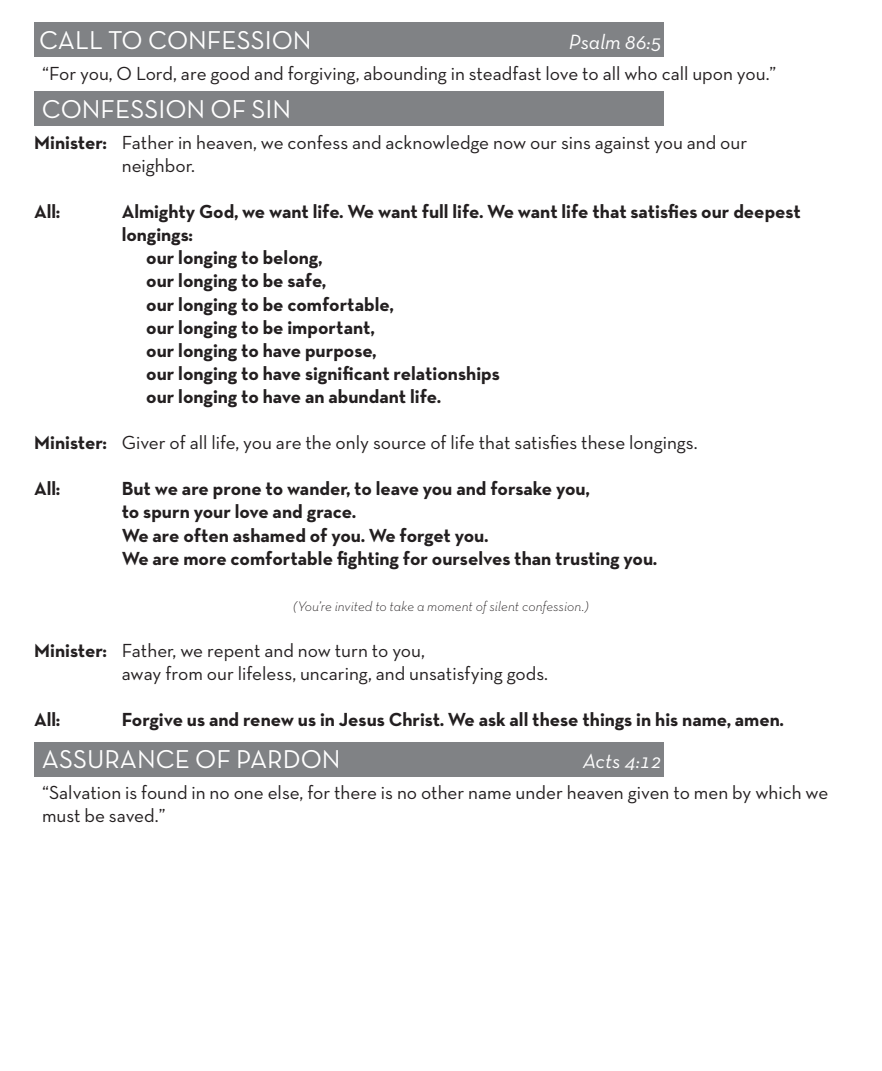
<style>
.page{position:relative;width:882px;height:1071px;background:#fff}
.page>*{position:absolute;margin:0;border:0;box-sizing:border-box;transform-origin:0 0}
.t1{font:26.25px "Neutra Text TF";color:#fff}
.t2{font:italic 21px "Neutra Text TF";color:#fff}
.MAIN_BOX_STYLE_1{font:700 19.25px/23.1px "Neutra Text TF";color:#231f20}
.MAIN_BOX_STYLE_1-2{font:19.25px/23.1px "Neutra Text TF";color:#231f20}
.MAIN_BOX_STYLE_1-3{font:italic 300 14px "Neutra Text TF";color:#231f20}
.s1{font-weight:700}
</style>
<div class="page">
<div style="left:34px;top:23px;width:630px;height:34px;background:#808285"></div>
<div style="left:34px;top:92px;width:630px;height:34px;background:#808285"></div>
<div style="left:34px;top:742px;width:630px;height:34px;background:#808285"></div>
<p class="t1" style="left:39px;top:24px;width:274px">CALL TO CONFESSION</p>
<p class="t2" style="left:569px;top:29px;width:94px">Psalm 86:5</p>
<p class="MAIN_BOX_STYLE_1-2" style="left:42px;top:62px;width:736px">“For you, O Lord, are good and forgiving, abounding in steadfast love to all who call upon you.”</p>
<p class="t1" style="left:42px;top:93px;width:251px">CONFESSION OF SIN</p>
<p class="MAIN_BOX_STYLE_1-2" style="left:122px;top:130px;width:627px;text-indent:-87px"><span class="s1">Minister:</span> Father in heaven, we confess and acknowledge now our sins against you and our neighbor.</p>
<p class="MAIN_BOX_STYLE_1" style="left:34px;top:200px;width:27px">All:</p>
<p class="MAIN_BOX_STYLE_1" style="left:122px;top:200px;width:680px">Almighty God, we want life. We want full life. We want life that satisfies our deepest longings:</p>
<p class="MAIN_BOX_STYLE_1" style="left:146px;top:246px;width:177px">our longing to belong,</p>
<p class="MAIN_BOX_STYLE_1" style="left:146px;top:269px;width:181px">our longing to be safe,</p>
<p class="MAIN_BOX_STYLE_1" style="left:146px;top:292px;width:249px">our longing to be comfortable,</p>
<p class="MAIN_BOX_STYLE_1" style="left:146px;top:315px;width:230px">our longing to be important,</p>
<p class="MAIN_BOX_STYLE_1" style="left:146px;top:338px;width:232px">our longing to have purpose,</p>
<p class="MAIN_BOX_STYLE_1" style="left:146px;top:361px;width:355px">our longing to have significant relationships</p>
<p class="MAIN_BOX_STYLE_1" style="left:146px;top:384px;width:296px">our longing to have an abundant life.</p>
<p class="MAIN_BOX_STYLE_1-2" style="left:34px;top:431px;width:665px"><span class="s1">Minister:</span> Giver of all life, you are the only source of life that satisfies these longings.</p>
<p class="MAIN_BOX_STYLE_1" style="left:34px;top:477px;width:27px">All:</p>
<p class="MAIN_BOX_STYLE_1" style="left:122px;top:477px;width:469px">But we are prone to wander, to leave you and forsake you,</p>
<p class="MAIN_BOX_STYLE_1" style="left:122px;top:500px;width:236px">to spurn your love and grace.</p>
<p class="MAIN_BOX_STYLE_1" style="left:122px;top:523px;width:368px">We are often ashamed of you. We forget you.</p>
<p class="MAIN_BOX_STYLE_1" style="left:122px;top:546px;width:537px">We are more comfortable fighting for ourselves than trusting you.</p>
<p class="MAIN_BOX_STYLE_1-3" style="left:293px;top:598px;width:297px">(You’re invited to take a moment of silent confession.)</p>
<p class="MAIN_BOX_STYLE_1-2" style="left:34px;top:639px;width:392px"><span class="s1">Minister:</span> Father, we repent and now turn to you,</p>
<p class="MAIN_BOX_STYLE_1-2" style="left:122px;top:662px;width:428px">away from our lifeless, uncaring, and unsatisfying gods.</p>
<p class="MAIN_BOX_STYLE_1" style="left:34px;top:708px;width:27px">All:</p>
<p class="MAIN_BOX_STYLE_1" style="left:122px;top:708px;width:664px">Forgive us and renew us in Jesus Christ. We ask all these things in his name, amen.</p>
<p class="t1" style="left:42px;top:743px;width:300px">ASSURANCE OF PARDON</p>
<p class="t2" style="left:583px;top:748px;width:80px">Acts 4:12</p>
<p class="MAIN_BOX_STYLE_1-2" style="left:42px;top:781px;width:788px">“Salvation is found in no one else, for there is no other name under heaven given to men by which we must be saved.”</p>
</div>
